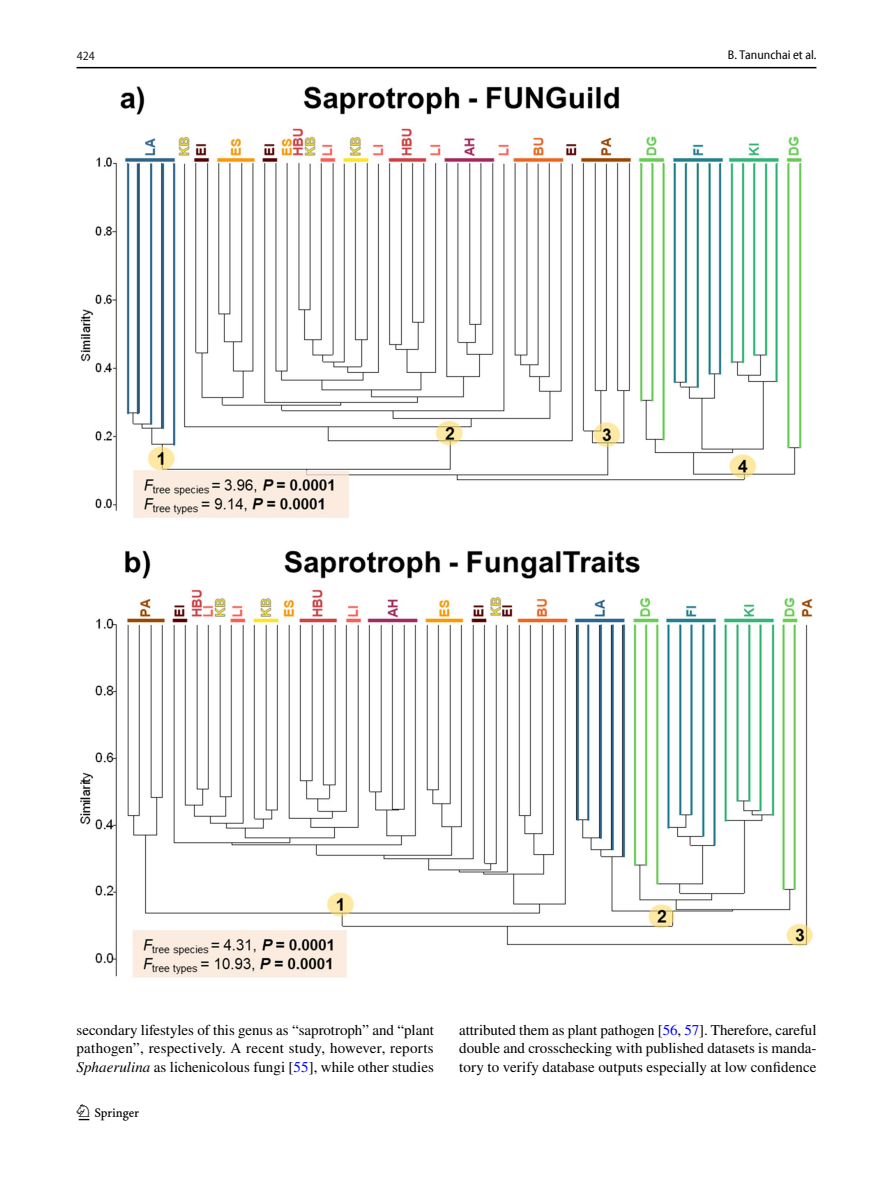
<style>
.page{position:relative;width:893px;height:1187px;background:#fff}
.page>*{position:absolute;margin:0;border:0;box-sizing:border-box;transform-origin:0 0}
.t1{font:22.5px "Springnew Regular 2";color:#000}
.t2{font:15px/18.8px "STIX";letter-spacing:.005em;color:#000;text-align:justify}
.t3{font:semi-condensed 12.75px "Myriad Pro Unic";color:#000}
.t4{font:12.75px "Adv T Tc 488 b 0 e 6";color:#231f20}
.s1{font-style:italic}
.s2{color:#00f}
</style>
<div class="page">
<hr style="left:77px;top:67px;width:739px;height:1px;background:#000">
<img style="left:81px;top:87px;width:731px;height:890px">
<p class="t4" style="left:77px;top:51px;width:19px">424</p>
<p class="t3" style="left:728px;top:50px;width:90px">B. Tanunchai et al.</p>
<p class="t2" style="left:77px;top:1021px;width:359px">secondary lifestyles of this genus as “saprotroph” and “plant pathogen”, respectively. A recent study, however, reports <span class="s1">Sphaerulina</span> as lichenicolous fungi [<span class="s2">55</span>], while other studies</p>
<p class="t2" style="left:459px;top:1021px;width:359px">attributed them as plant pathogen [<span class="s2">56</span>, <span class="s2">57</span>]. Therefore, careful double and crosschecking with published datasets is manda&shy;tory to verify database outputs especially at low confidence</p>
<h1 class="t1" style="left:79px;top:1104px;width:62px">1 3</h1>
</div>
